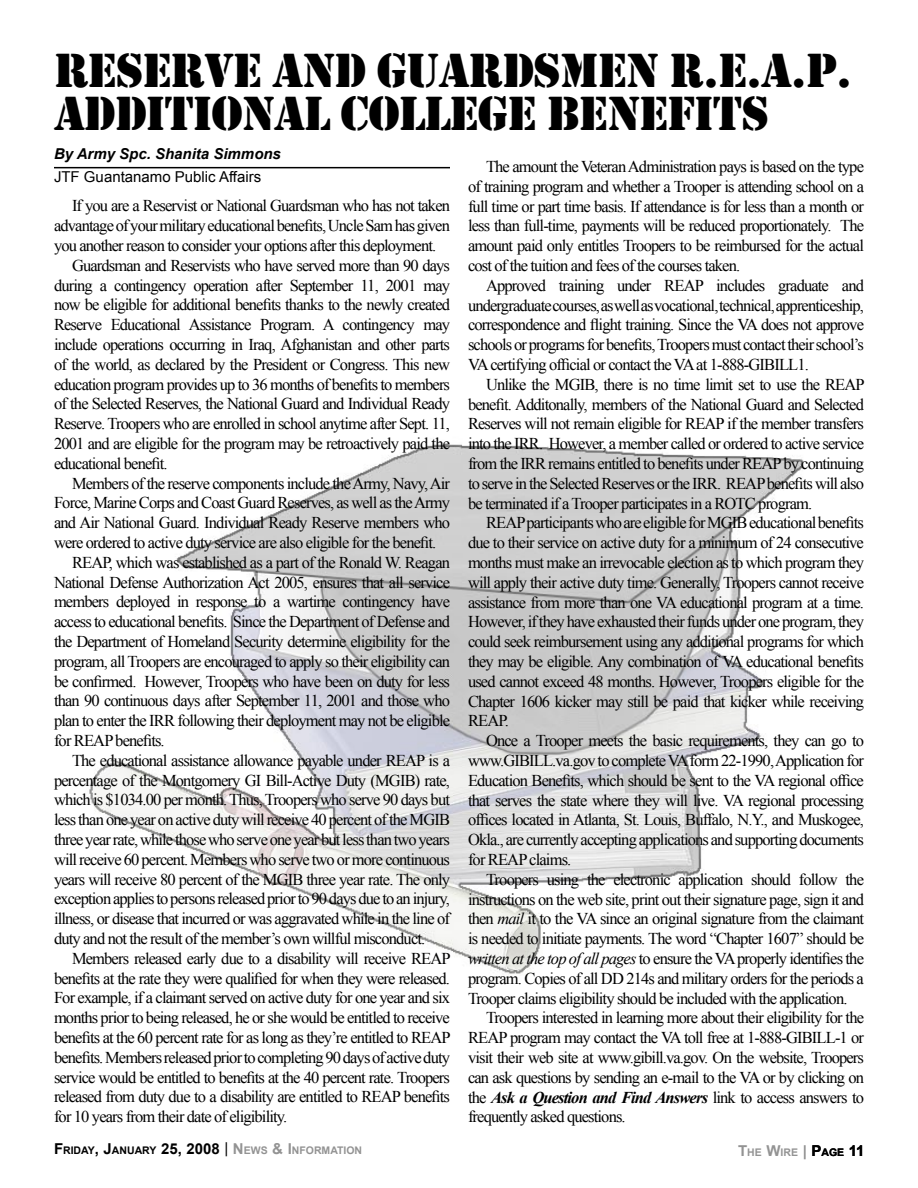
<style>
.page{position:relative;width:918px;height:1188px;background:#fff}
.page>*{position:absolute;margin:0;border:0;box-sizing:border-box;transform-origin:0 0}
.Body_Text_2{font:49.5px/43.5px "Stencil";letter-spacing:-.02em;color:#000}
.Body_Text_2-2{font:16.5px/19.8px "Times New Roman";letter-spacing:-.05em;color:#000;text-align:justify}
.Body_Text_2-3{font:15px "Arial";color:#000}
.By_line_name{font:italic 700 15px "Arial";color:#000}
.t1{font:700 15px "Arial";color:#000}
.t2{font:700 10.5px "Arial";color:#939393}
.s1{font-style:italic}
.s2{font-weight:700;font-style:italic}
.s3{font-size:15px;color:#000}
.s4{color:#000}
.s5{font-weight:400;font-size:15px;color:#000}
.s6{font-size:15px}
.s7{font-size:15px;color:#8e8e8e}
.s8{font-size:10.5px}
</style>
<div class="page">
<img style="left:86px;top:444px;width:718px;height:530px">
<hr style="left:54px;top:167px;width:396px;height:1px;background:#000">
<p class="Body_Text_2" style="left:54px;top:50px;width:800px">RESERVE AND GUARDSMEN R.E.A.P.<br>ADDITIONAL COLLEGE BENEFITS</p>
<p class="By_line_name" style="left:54px;top:144px;width:229px">By Army Spc. Shanita Simmons</p>
<p class="Body_Text_2-3" style="left:54px;top:167px;width:209px">JTF Guantanamo Public Affairs</p>
<p class="Body_Text_2-2" style="left:54px;top:196px;width:398px;text-indent:18px">If you are a Reservist or National Guardsman who has not taken advantage of your military educational benefits, Uncle Sam has given you another reason to consider your options after this deployment.</p>
<p class="Body_Text_2-2" style="left:54px;top:255px;width:398px;text-indent:18px">Guardsman and Reservists who have served more than 90 days during a contingency operation after September 11, 2001 may now be eligible for additional benefits thanks to the newly created Reserve Educational Assistance Program. A contingency may include operations occurring in Iraq, Afghanistan and other parts of the world, as declared by the President or Congress. This new education program provides up to 36 months of benefits to members of the Selected Reserves, the National Guard and Individual Ready Reserve. Troopers who are enrolled in school anytime after Sept. 11, 2001 and are eligible for the program may be retroactively paid the educational benefit.</p>
<p class="Body_Text_2-2" style="left:54px;top:473px;width:398px;text-indent:18px">Members of the reserve components include the Army, Navy, Air Force, Marine Corps and Coast Guard Reserves, as well as the Army and Air National Guard. Individual Ready Reserve members who were ordered to active duty service are also eligible for the benefit.</p>
<p class="Body_Text_2-2" style="left:54px;top:552px;width:398px;text-indent:18px">REAP, which was established as a part of the Ronald W. Reagan National Defense Authorization Act 2005, ensures that all service members deployed in response to a wartime contingency have access to educational benefits. Since the Department of Defense and the Department of Homeland Security determine eligibility for the program, all Troopers are encouraged to apply so their eligibility can be confirmed. However, Troopers who have been on duty for less than 90 continuous days after September 11, 2001 and those who plan to enter the IRR following their deployment may not be eligible for REAP benefits.</p>
<p class="Body_Text_2-2" style="left:54px;top:750px;width:398px;text-indent:18px">The educational assistance allowance payable under REAP is a percentage of the Montgomery GI Bill-Active Duty (MGIB) rate, which is $1034.00 per month. Thus, Troopers who serve 90 days but less than one year on active duty will receive 40 percent of the MGIB three year rate, while those who serve one year but less than two years will receive 60 percent. Members who serve two or more continuous years will receive 80 percent of the MGIB three year rate. The only exception applies to persons released prior to 90 days due to an injury, illness, or disease that incurred or was aggravated while in the line of duty and not the result of the member’s own willful misconduct.</p>
<p class="Body_Text_2-2" style="left:54px;top:948px;width:398px;text-indent:18px">Members released early due to a disability will receive REAP benefits at the rate they were qualified for when they were released.<br>For example, if a claimant served on active duty for one year and six months prior to being released, he or she would be entitled to receive benefits at the 60 percent rate for as long as they’re entitled to REAP benefits. Members released prior to completing 90 days of active duty service would be entitled to benefits at the 40 percent rate. Troopers released from duty due to a disability are entitled to REAP benefits for 10 years from their date of eligibility.</p>
<p class="Body_Text_2-2" style="left:468px;top:156px;width:398px;text-indent:18px">The amount the Veteran Administration pays is based on the type of training program and whether a Trooper is attending school on a full time or part time basis. If attendance is for less than a month or less than full-time, payments will be reduced proportionately. The amount paid only entitles Troopers to be reimbursed for the actual cost of the tuition and fees of the courses taken.</p>
<p class="Body_Text_2-2" style="left:468px;top:275px;width:398px;text-indent:18px">Approved training under REAP includes graduate and undergraduate courses, as well as vocational, technical, apprenticeship, correspondence and flight training. Since the VA does not approve schools or programs for benefits, Troopers must contact their school’s VA certifying official or contact the VA at 1-888-GIBILL1.</p>
<p class="Body_Text_2-2" style="left:468px;top:374px;width:398px;text-indent:18px">Unlike the MGIB, there is no time limit set to use the REAP benefit. Additonally, members of the National Guard and Selected Reserves will not remain eligible for REAP if the member transfers into the IRR. However, a member called or ordered to active service from the IRR remains entitled to benefits under REAP by continuing to serve in the Selected Reserves or the IRR. REAP benefits will also be terminated if a Trooper participates in a ROTC program.</p>
<p class="Body_Text_2-2" style="left:468px;top:513px;width:398px;text-indent:18px">REAP participants who are eligible for MGIB educational benefits due to their service on active duty for a minimum of 24 consecutive months must make an irrevocable election as to which program they will apply their active duty time. Generally, Troopers cannot receive assistance from more than one VA educational program at a time.<br>However, if they have exhausted their funds under one program, they could seek reimbursement using any additional programs for which they may be eligible. Any combination of VA educational benefits used cannot exceed 48 months. However, Troopers eligible for the Chapter 1606 kicker may still be paid that kicker while receiving REAP.</p>
<p class="Body_Text_2-2" style="left:468px;top:730px;width:398px;text-indent:18px">Once a Trooper meets the basic requirements, they can go to www.GIBILL.va.gov to complete VA form 22-1990, Application for Education Benefits, which should be sent to the VA regional office that serves the state where they will live. VA regional processing offices located in Atlanta, St. Louis, Buffalo, N.Y., and Muskogee, Okla., are currently accepting applications and supporting documents for REAP claims.</p>
<p class="Body_Text_2-2" style="left:468px;top:869px;width:398px;text-indent:18px">Troopers using the electronic application should follow the instructions on the web site, print out their signature page, sign it and then <span class="s1">mail</span> it to the VA since an original signature from the claimant is needed to initiate payments. The word “Chapter 1607” should be <span class="s1">written at the top of all pages</span> to ensure the VA properly identifies the program. Copies of all DD 214s and military orders for the periods a Trooper claims eligibility should be included with the application.</p>
<p class="Body_Text_2-2" style="left:468px;top:1008px;width:398px;text-indent:18px">Troopers interested in learning more about their eligibility for the REAP program may contact the VA toll free at 1-888-GIBILL-1 or visit their web site at www.gibill.va.gov. On the website, Troopers can ask questions by sending an e-mail to the VA or by clicking on the <span class="s2">Ask a Question and Find Answers</span> link to access answers to frequently asked questions.</p>
<p class="t2" style="left:54px;top:1144px;width:310px"><span class="s3">F</span><span class="s4">RIDAY</span><span class="s3">, J</span><span class="s4">ANUARY</span> <span class="s3">25, 2008</span> <span class="s5">|</span> <span class="s6">N</span>EWS <span class="s6">&amp; I</span>NFORMATION</p>
<p class="t2" style="left:738px;top:1146px;width:70px"><span class="s6">T</span>HE <span class="s6">W</span>IRE <span class="s7">|</span></p>
<p class="t1" style="left:811px;top:1141px;width:55px">P<span class="s8">AGE</span> 11</p>
</div>
